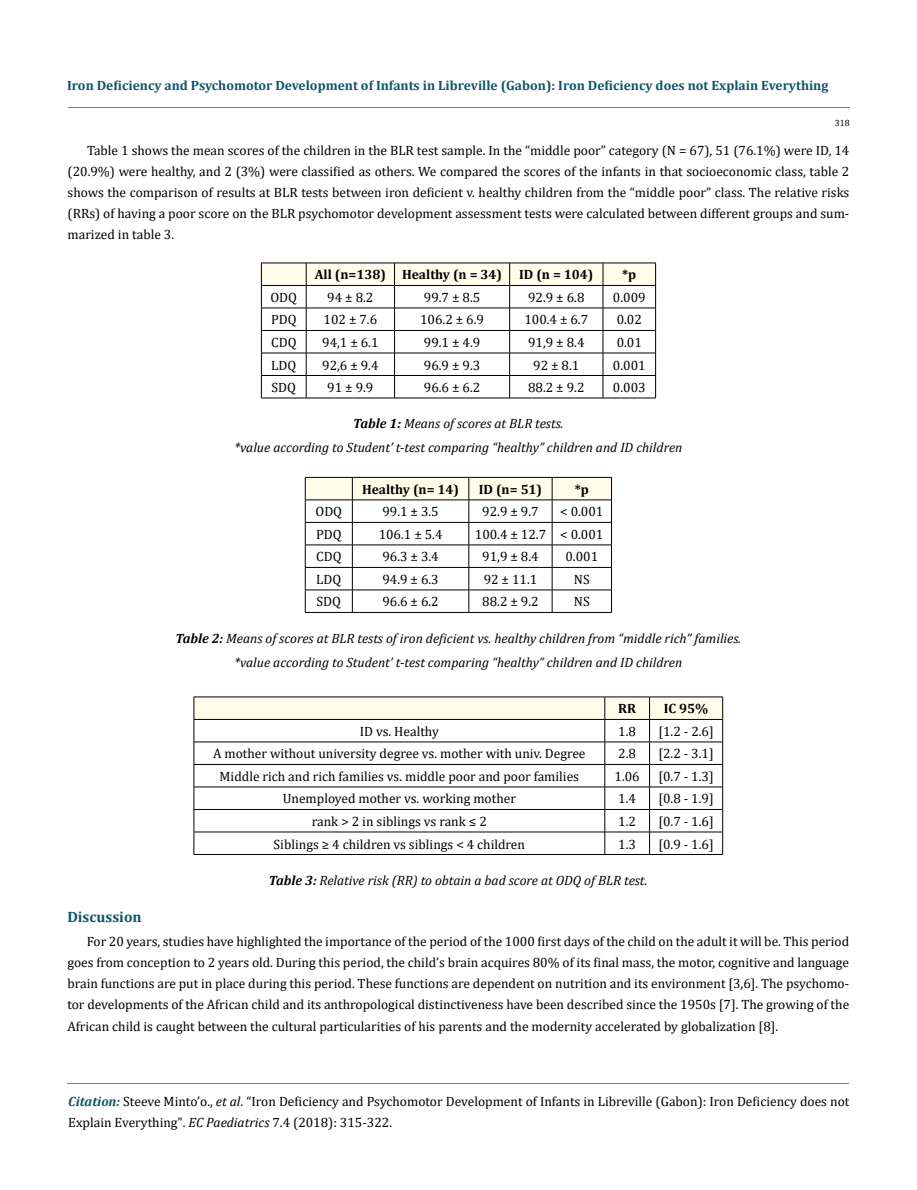
<style>
.page{position:relative;width:917px;height:1190px;background:#fff}
.page>*{position:absolute;margin:0;border:0;box-sizing:border-box;transform-origin:0 0}
.t1{font:700 15px "Cambria";color:#0e546a}
.t2{font:13.5px/21px "Cambria";color:#000;text-align:justify}
.t3{font:italic 13.5px/24px "Cambria";color:#000;text-align:center}
.t4{font:700 13.5px "Cambria";color:#0e546a}
.t5{font:700 13.5px "Cambria";color:#000}
.t6{font:9px "Cambria";color:#000}
.s1{font-weight:700}
.s2{font-weight:700;font-style:italic;color:#0e546a}
.s3{font-style:italic}
.s4{font-size:13.35px}
</style>
<div class="page">
<hr style="left:68px;top:108px;width:781px;height:1px;background:#e05d1a">
<hr style="left:67px;top:1083px;width:782px;height:1px;background:#e05d1a">
<svg style="left:261px;top:263px;width:395px;height:135px"></svg>
<hr style="left:261px;top:398px;width:45px;height:1px;background:#000">
<hr style="left:306px;top:398px;width:88px;height:1px;background:#000">
<hr style="left:394px;top:398px;width:115px;height:1px;background:#000">
<hr style="left:509px;top:398px;width:94px;height:1px;background:#000">
<hr style="left:603px;top:398px;width:52px;height:1px;background:#000">
<svg style="left:305px;top:477px;width:307px;height:135px"></svg>
<hr style="left:305px;top:612px;width:47px;height:1px;background:#000">
<hr style="left:352px;top:612px;width:117px;height:1px;background:#000">
<hr style="left:469px;top:612px;width:83px;height:1px;background:#000">
<hr style="left:552px;top:612px;width:59px;height:1px;background:#000">
<hr style="left:194px;top:696px;width:410px;height:1px;background:#000">
<hr style="left:604px;top:696px;width:45px;height:1px;background:#000">
<hr style="left:649px;top:696px;width:73px;height:1px;background:#000">
<svg style="left:194px;top:697px;width:529px;height:157px"></svg>
<hr style="left:194px;top:854px;width:410px;height:1px;background:#000">
<hr style="left:604px;top:854px;width:45px;height:1px;background:#000">
<hr style="left:649px;top:854px;width:73px;height:1px;background:#000">
<p class="t4" style="left:67px;top:76px;width:762px">Iron Deficiency and Psychomotor Development of Infants in Libreville (Gabon): Iron Deficiency does not Explain Everything</p>
<p class="t6" style="left:834px;top:118px;width:16px">318</p>
<p class="t2" style="left:68px;top:140px;width:783px;text-indent:19px">Table 1 shows the mean scores of the children in the BLR test sample. In the “middle poor” category (N = 67), 51 (76.1%) were ID, 14 (20.9%) were healthy, and 2 (3%) were classified as others. We compared the scores of the infants in that socioeconomic class, table 2 shows the comparison of results at BLR tests between iron deficient v. healthy children from the “middle poor” class. The relative risks (RRs) of having a poor score on the BLR psychomotor development assessment tests were calculated between different groups and sum&shy;marized in table 3.</p>
<p class="t5" style="left:315px;top:265px;width:189px">All (n=138) Healthy (n = 34)</p>
<p class="t5" style="left:519px;top:265px;width:76px">ID (n = 104)</p>
<p class="t5" style="left:622px;top:265px;width:16px">*p</p>
<p class="t2" style="left:270px;top:287px;width:28px">ODQ</p>
<p class="t2" style="left:327px;top:287px;width:48px">94 ± 8.2</p>
<p class="t2" style="left:424px;top:287px;width:58px">99.7 ± 8.5</p>
<p class="t2" style="left:528px;top:287px;width:58px">92.9 ± 6.8</p>
<p class="t2" style="left:613px;top:287px;width:34px">0.009</p>
<p class="t2" style="left:271px;top:309px;width:27px">PDQ</p>
<p class="t2" style="left:323px;top:309px;width:55px">102 ± 7.6</p>
<p class="t2" style="left:420px;top:309px;width:65px">106.2 ± 6.9</p>
<p class="t2" style="left:524px;top:309px;width:65px">100.4 ± 6.7</p>
<p class="t2" style="left:616px;top:309px;width:27px">0.02</p>
<p class="t2" style="left:271px;top:332px;width:27px">CDQ</p>
<p class="t2" style="left:322px;top:332px;width:58px">94,1 ± 6.1</p>
<p class="t2" style="left:424px;top:332px;width:58px">99.1 ± 4.9</p>
<p class="t2" style="left:528px;top:332px;width:58px">91,9 ± 8.4</p>
<p class="t2" style="left:616px;top:332px;width:27px">0.01</p>
<p class="t2" style="left:271px;top:354px;width:27px">LDQ</p>
<p class="t2" style="left:322px;top:354px;width:58px">92,6 ± 9.4</p>
<p class="t2" style="left:424px;top:354px;width:58px">96.9 ± 9.3</p>
<p class="t2" style="left:533px;top:354px;width:48px">92 ± 8.1</p>
<p class="t2" style="left:613px;top:354px;width:34px">0.001</p>
<p class="t2" style="left:271px;top:377px;width:26px">SDQ</p>
<p class="t2" style="left:327px;top:377px;width:48px">91 ± 9.9</p>
<p class="t2" style="left:424px;top:377px;width:58px">96.6 ± 6.2</p>
<p class="t2" style="left:528px;top:377px;width:58px">88.2 ± 9.2</p>
<p class="t2" style="left:613px;top:377px;width:34px">0.003</p>
<p class="t3" style="left:234px;top:411px;width:449px"><span class="s1">Table 1:</span> Means of scores at BLR tests.<br>*value according to Student’ t-test comparing “healthy” children and ID children</p>
<p class="t5" style="left:362px;top:480px;width:99px">Healthy (n= 14)</p>
<p class="t5" style="left:479px;top:480px;width:65px">ID (n= 51)</p>
<p class="t5" style="left:574px;top:480px;width:16px">*p</p>
<p class="t2" style="left:315px;top:501px;width:28px">ODQ</p>
<p class="t2" style="left:382px;top:501px;width:58px">99.1 ± 3.5</p>
<p class="t2" style="left:482px;top:501px;width:58px">92.9 ± 9.7</p>
<p class="t2" style="left:560px;top:501px;width:45px">&lt; 0.001</p>
<p class="t2" style="left:316px;top:524px;width:27px">PDQ</p>
<p class="t2" style="left:378px;top:524px;width:65px">106.1 ± 5.4</p>
<p class="t2" style="left:475px;top:524px;width:130px">100.4 ± 12.7 &lt; 0.001</p>
<p class="t2" style="left:316px;top:546px;width:27px">CDQ</p>
<p class="t2" style="left:382px;top:546px;width:58px">96.3 ± 3.4</p>
<p class="t2" style="left:482px;top:546px;width:58px">91,9 ± 8.4</p>
<p class="t2" style="left:565px;top:546px;width:34px">0.001</p>
<p class="t2" style="left:316px;top:569px;width:27px">LDQ</p>
<p class="t2" style="left:382px;top:569px;width:58px">94.9 ± 6.3</p>
<p class="t2" style="left:483px;top:569px;width:55px">92 ± 11.1</p>
<p class="t2" style="left:574px;top:569px;width:17px">NS</p>
<p class="t2" style="left:316px;top:591px;width:26px">SDQ</p>
<p class="t2" style="left:382px;top:591px;width:58px">96.6 ± 6.2</p>
<p class="t2" style="left:482px;top:591px;width:58px">88.2 ± 9.2</p>
<p class="t2" style="left:574px;top:591px;width:17px">NS</p>
<p class="t3" style="left:175px;top:625px;width:567px"><span class="s1">Table 2:</span> Means of scores at BLR tests of iron deficient vs. healthy children from “middle rich” families. *value according to Student’ t-test comparing “healthy” children and ID children</p>
<p class="t5" style="left:618px;top:699px;width:19px">RR</p>
<p class="t5" style="left:663px;top:699px;width:46px">IC 95%</p>
<p class="t2" style="left:360px;top:720px;width:81px">ID vs. Healthy</p>
<p class="t2" style="left:618px;top:720px;width:19px">1.8</p>
<p class="t2" style="left:658px;top:720px;width:57px">[1.2 - 2.6]</p>
<p class="t2" style="left:213px;top:743px;width:374px">A mother without university degree vs. mother with univ. Degree</p>
<p class="t2" style="left:618px;top:743px;width:19px">2.8</p>
<p class="t2" style="left:658px;top:743px;width:57px">[2.2 - 3.1]</p>
<p class="t2" style="left:219px;top:765px;width:361px">Middle rich and rich families vs. middle poor and poor families</p>
<p class="t2" style="left:614px;top:765px;width:27px">1.06</p>
<p class="t2" style="left:658px;top:765px;width:57px">[0.7 - 1.3]</p>
<p class="t2" style="left:283px;top:788px;width:235px">Unemployed mother vs. working mother</p>
<p class="t2" style="left:618px;top:788px;width:19px">1.4</p>
<p class="t2" style="left:658px;top:788px;width:57px">[0.8 - 1.9]</p>
<p class="t2" style="left:312px;top:811px;width:176px">rank &gt; 2 in siblings vs rank ≤ 2</p>
<p class="t2" style="left:618px;top:811px;width:19px">1.2</p>
<p class="t2" style="left:658px;top:811px;width:57px">[0.7 - 1.6]</p>
<p class="t2" style="left:273px;top:833px;width:253px">Siblings ≥ 4 children vs siblings &lt; 4 children</p>
<p class="t2" style="left:618px;top:833px;width:19px">1.3</p>
<p class="t2" style="left:658px;top:833px;width:57px">[0.9 - 1.6]</p>
<p class="t3" style="left:269px;top:867px;width:380px"><span class="s1">Table 3:</span> Relative risk (RR) to obtain a bad score at ODQ of BLR test.</p>
<p class="t1" style="left:67px;top:906px;width:76px">Discussion</p>
<p class="t2" style="left:67px;top:931px;width:783px;text-indent:19px">For 20 years, studies have highlighted the importance of the period of the 1000 first days of the child on the adult it will be. This period goes from conception to 2 years old. During this period, the child’s brain acquires 80% of its final mass, the motor, cognitive and language brain functions are put in place during this period. These functions are dependent on nutrition and its environment [3,6]. The psychomo&shy;tor developments of the African child and its anthropological distinctiveness have been described since the 1950s [7]. The growing of the African child is caught between the cultural particularities of his parents and the modernity accelerated by globalization [8].</p>
<p class="t2" style="left:68px;top:1090px;width:782px"><span class="s2">Citation:</span> Steeve Minto’o., <span class="s3">et al</span>. “Iron Deficiency and Psychomotor Development of Infants in Libreville (Gabon): Iron Deficiency does not<br>Explain Everything”<span class="s4">.</span> <span class="s3">EC Paediatrics</span> <span class="s4">7</span>.4 (2018): 315-322.</p>
</div>
